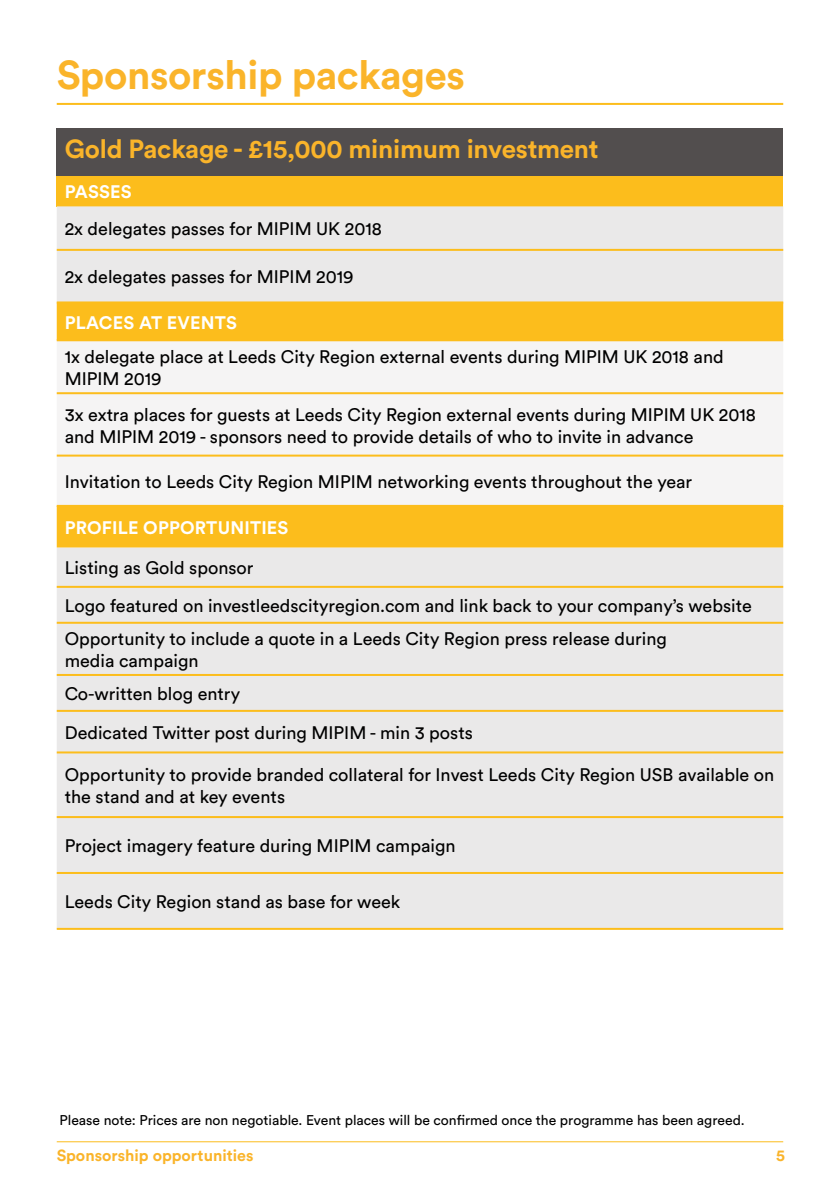
<style>
.page{position:relative;width:840px;height:1191px;background:#fff}
.page>*{position:absolute;margin:0;border:0;box-sizing:border-box;transform-origin:0 0}
.t1{font:700 40px "Circular Std";letter-spacing:-.01em;color:#fab42a}
.t2{font:700 26px "Circular Std";letter-spacing:-.01em;color:#fab42a}
.t3{font:18px/21.6px "Circular Std";color:#000}
.t4{font:700 18px "Circular Std";letter-spacing:.01em;color:#fff}
.t5{font:700 16px "Circular Std";color:#fab42a}
.t6{font:14px "Circular Std";color:#000}
</style>
<div class="page">
<hr style="left:57px;top:1141px;width:725px;height:1px;background:#fcbd1c">
<div style="left:57px;top:129px;width:725px;height:47px;background:#524e4e"></div>
<div style="left:57px;top:176px;width:725px;height:30px;background:#fcbd1c"></div>
<div style="left:57px;top:206px;width:725px;height:722px;background:#eae9e9"></div>
<div style="left:57px;top:303px;width:725px;height:244px;background:#fcbd1c"></div>
<div style="left:57px;top:341px;width:725px;height:164px;background:#f5f4f4"></div>
<hr style="left:57px;top:249px;width:725px;height:2px;background:#fcbd1c">
<hr style="left:57px;top:301px;width:725px;height:2px;background:#fcbd1c">
<hr style="left:57px;top:586px;width:725px;height:2px;background:#fcbd1c">
<hr style="left:57px;top:622px;width:725px;height:2px;background:#fcbd1c">
<hr style="left:57px;top:674px;width:725px;height:2px;background:#fcbd1c">
<hr style="left:57px;top:710px;width:725px;height:2px;background:#fcbd1c">
<hr style="left:57px;top:751px;width:725px;height:2px;background:#fcbd1c">
<hr style="left:57px;top:816px;width:725px;height:2px;background:#fcbd1c">
<hr style="left:57px;top:872px;width:725px;height:2px;background:#fcbd1c">
<hr style="left:57px;top:928px;width:725px;height:2px;background:#fcbd1c">
<hr style="left:57px;top:339px;width:725px;height:2px;background:#fcbd1c">
<hr style="left:57px;top:392px;width:725px;height:2px;background:#fcbd1c">
<hr style="left:57px;top:454px;width:725px;height:2px;background:#fcbd1c">
<hr style="left:57px;top:505px;width:725px;height:2px;background:#fcbd1c">
<hr style="left:57px;top:103px;width:725px;height:2px;background:#fcbd1c">
<h1 class="t1" style="left:57px;top:49px;width:409px">Sponsorship packages</h1>
<h2 class="t2" style="left:65px;top:132px;width:535px">Gold Package - £15,000 minimum investment</h2>
<p class="t4" style="left:65px;top:180px;width:68px">PASSES</p>
<p class="t3" style="left:65px;top:218px;width:318px">2x delegates passes for MIPIM UK 2018</p>
<p class="t3" style="left:65px;top:266px;width:290px">2x delegates passes for MIPIM 2019</p>
<p class="t4" style="left:65px;top:311px;width:173px">PLACES AT EVENTS</p>
<p class="t3" style="left:65px;top:346px;width:660px">1x delegate place at Leeds City Region external events during MIPIM UK 2018 and<br>MIPIM 2019</p>
<p class="t3" style="left:65px;top:403px;width:692px">3x extra places for guests at Leeds City Region external events during MIPIM UK 2018 and MIPIM 2019 - sponsors need to provide details of who to invite in advance</p>
<p class="t3" style="left:65px;top:471px;width:628px">Invitation to Leeds City Region MIPIM networking events throughout the year</p>
<p class="t4" style="left:65px;top:516px;width:225px">PROFILE OPPORTUNITIES</p>
<p class="t3" style="left:65px;top:549px;width:688px;line-height:37.6px">Listing as Gold sponsor<br>Logo featured on investleedscityregion.com and link back to your company’s website</p>
<p class="t3" style="left:65px;top:628px;width:603px">Opportunity to include a quote in a Leeds City Region press release during media campaign</p>
<p class="t3" style="left:65px;top:674px;width:409px;line-height:38.8px">Co-written blog entry<br>Dedicated Twitter post during MIPIM - min 3 posts</p>
<p class="t3" style="left:65px;top:764px;width:710px">Opportunity to provide branded collateral for Invest Leeds City Region USB available on the stand and at key events</p>
<p class="t3" style="left:65px;top:835px;width:392px">Project imagery feature during MIPIM campaign</p>
<p class="t3" style="left:65px;top:891px;width:337px">Leeds City Region stand as base for week</p>
<p class="t6" style="left:60px;top:1111px;width:686px">Please note: Prices are non negotiable. Event places will be confirmed once the programme has been agreed.</p>
<p class="t5" style="left:57px;top:1145px;width:198px">Sponsorship opportunities</p>
<p class="t5" style="left:775px;top:1145px;width:10px">5</p>
</div>
